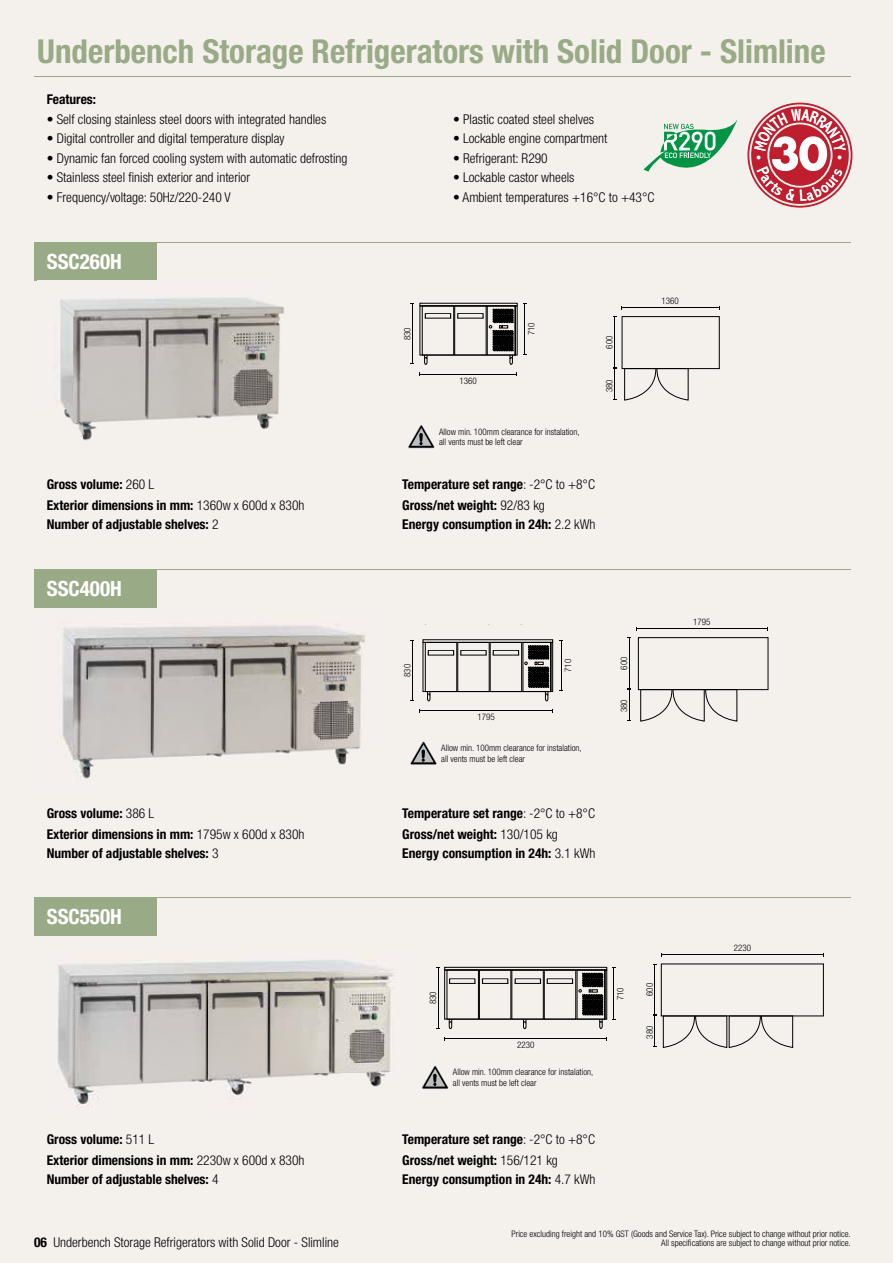
<style>
.page{position:relative;width:893px;height:1263px;background:#f4f0ec}
.page>*{position:absolute;margin:0;border:0;box-sizing:border-box;transform-origin:0 0}
.t1{font:700 condensed 33px "Helvetica Neue LT Std";color:#99aa87}
.t2{font:700 condensed 21px "Helvetica Neue LT Std";color:#fff}
.t3{font:700 condensed 13.5px "Helvetica Neue LT Std";color:#000}
.t4{font:300 condensed 13.5px "Helvetica Neue LT Std";color:#000}
.t5{font:300 condensed 9px/10.5px "Helvetica Neue LT Std";color:#000}
.s1{font-weight:300}
.s2{font-weight:700}
</style>
<div class="page">
<div style="left:34px;top:242px;width:122px;height:39px;background:#99aa87"></div>
<div style="left:34px;top:569px;width:122px;height:38px;background:#99aa87"></div>
<div style="left:34px;top:897px;width:122px;height:38px;background:#99aa87"></div>
<img style="left:60px;top:297px;width:225px;height:144px">
<img style="left:62px;top:625px;width:303px;height:154px">
<img style="left:57px;top:960px;width:337px;height:147px">
<svg style="left:408px;top:425px;width:27px;height:23px"></svg>
<div style="left:420px;top:303px;width:97px;height:3px;border:1px solid #000"></div>
<div style="left:422px;top:306px;width:32px;height:49px;border:1px solid #000"></div>
<div style="left:455px;top:306px;width:31px;height:49px;border:1px solid #000"></div>
<div style="left:487px;top:306px;width:28px;height:49px;border:1px solid #000"></div>
<div style="left:515px;top:306px;width:2px;height:49px;border:1px solid #000"></div>
<svg style="left:424px;top:355px;width:4px;height:10px"></svg>
<svg style="left:425px;top:313px;width:26px;height:6px"></svg>
<svg style="left:457px;top:309px;width:56px;height:56px"></svg>
<hr style="left:419px;top:374px;width:98px;height:1px;background:#000">
<hr style="left:412px;top:304px;width:1px;height:60px;background:#000">
<hr style="left:525px;top:304px;width:1px;height:51px;background:#000">
<div style="left:622px;top:316px;width:97px;height:53px;border:1px solid #000"></div>
<svg style="left:624px;top:368px;width:64px;height:32px"></svg>
<hr style="left:621px;top:307px;width:98px;height:1px;background:#000">
<hr style="left:614px;top:317px;width:1px;height:51px;background:#000">
<hr style="left:614px;top:368px;width:1px;height:32px;background:#000">
<svg style="left:410px;top:741px;width:27px;height:24px"></svg>
<div style="left:638px;top:637px;width:130px;height:53px;border:1px solid #000"></div>
<svg style="left:640px;top:689px;width:97px;height:32px"></svg>
<hr style="left:636px;top:628px;width:132px;height:1px;background:#000">
<hr style="left:629px;top:638px;width:1px;height:50px;background:#000">
<hr style="left:629px;top:689px;width:1px;height:31px;background:#000">
<div style="left:423px;top:642px;width:128px;height:50px;border:1px solid #000"></div>
<div style="left:458px;top:642px;width:31px;height:50px;border:1px solid #000"></div>
<div style="left:490px;top:642px;width:32px;height:50px;border:1px solid #000"></div>
<div style="left:425px;top:642px;width:32px;height:50px;border:1px solid #000"></div>
<svg style="left:525px;top:645px;width:24px;height:56px"></svg>
<svg style="left:427px;top:691px;width:4px;height:10px"></svg>
<div style="left:551px;top:642px;width:2px;height:50px;border:1px solid #000"></div>
<svg style="left:428px;top:650px;width:26px;height:6px"></svg>
<svg style="left:460px;top:650px;width:27px;height:6px"></svg>
<svg style="left:493px;top:650px;width:26px;height:6px"></svg>
<hr style="left:419px;top:710px;width:134px;height:1px;background:#000">
<hr style="left:412px;top:640px;width:1px;height:60px;background:#000">
<hr style="left:561px;top:640px;width:1px;height:51px;background:#000">
<svg style="left:422px;top:1066px;width:26px;height:23px"></svg>
<div style="left:661px;top:964px;width:162px;height:52px;border:1px solid #000"></div>
<svg style="left:663px;top:1016px;width:130px;height:32px"></svg>
<hr style="left:661px;top:954px;width:162px;height:1px;background:#000">
<hr style="left:654px;top:964px;width:1px;height:51px;background:#000">
<hr style="left:654px;top:1016px;width:1px;height:31px;background:#000">
<svg style="left:449px;top:1019px;width:3px;height:10px"></svg>
<svg style="left:523px;top:1019px;width:4px;height:10px"></svg>
<div style="left:444px;top:967px;width:163px;height:3px;border:1px solid #000"></div>
<div style="left:444px;top:970px;width:161px;height:49px;border:1px solid #000"></div>
<div style="left:544px;top:970px;width:32px;height:49px;border:1px solid #000"></div>
<div style="left:479px;top:970px;width:32px;height:49px;border:1px solid #000"></div>
<div style="left:447px;top:970px;width:32px;height:49px;border:1px solid #000"></div>
<svg style="left:579px;top:973px;width:24px;height:56px"></svg>
<div style="left:605px;top:970px;width:2px;height:49px;border:1px solid #000"></div>
<svg style="left:449px;top:978px;width:26px;height:6px"></svg>
<svg style="left:482px;top:978px;width:26px;height:6px"></svg>
<svg style="left:515px;top:978px;width:26px;height:6px"></svg>
<svg style="left:547px;top:978px;width:26px;height:6px"></svg>
<hr style="left:445px;top:1038px;width:162px;height:1px;background:#000">
<hr style="left:438px;top:968px;width:1px;height:60px;background:#000">
<hr style="left:613px;top:968px;width:1px;height:51px;background:#000">
<hr style="left:34px;top:242px;width:816px;height:1px;background:#99aa87">
<hr style="left:34px;top:77px;width:816px;height:1px;background:#99aa87">
<hr style="left:34px;top:569px;width:816px;height:1px;background:#99aa87">
<hr style="left:34px;top:897px;width:816px;height:1px;background:#99aa87">
<div style="left:747px;top:103px;width:105px;height:105px;border:2px solid #be1e2d;border-radius:50%"></div>
<svg style="left:643px;top:119px;width:95px;height:53px"></svg>
<svg style="left:751px;top:106px;width:98px;height:98px"></svg>
<h1 class="t1" style="left:37px;top:31px;width:790px">Underbench Storage Refrigerators with Solid Door - Slimline</h1>
<p class="t3" style="left:47px;top:91px;width:51px">Features:</p>
<p class="t4" style="left:47px;top:111px;width:281px">• Self closing stainless steel doors with integrated handles</p>
<p class="t4" style="left:47px;top:131px;width:239px">• Digital controller and digital temperature display</p>
<p class="t4" style="left:47px;top:150px;width:302px">• Dynamic fan forced cooling system with automatic defrosting</p>
<p class="t4" style="left:47px;top:170px;width:205px">• Stainless steel finish exterior and interior</p>
<p class="t4" style="left:47px;top:189px;width:186px">• Frequency/voltage: 50Hz/220-240 V</p>
<p class="t4" style="left:453px;top:111px;width:142px">• Plastic coated steel shelves</p>
<p class="t4" style="left:453px;top:131px;width:156px">• Lockable engine compartment</p>
<p class="t4" style="left:453px;top:150px;width:96px">• Refrigerant: R290</p>
<p class="t4" style="left:453px;top:170px;width:123px">• Lockable castor wheels</p>
<p class="t4" style="left:453px;top:189px;width:203px">• Ambient temperatures +16°C to +43°C</p>
<h2 class="t2" style="left:47px;top:249px;width:76px">SSC260H</h2>
<p class="t5" style="left:402px;top:340px;width:14px;rotate:-90deg">830</p>
<p class="t5" style="left:526px;top:335px;width:14px;rotate:-90deg">710</p>
<p class="t5" style="left:459px;top:375px;width:19px">1360</p>
<p class="t5" style="left:604px;top:349px;width:14px;rotate:-90deg">600</p>
<p class="t5" style="left:604px;top:392px;width:14px;rotate:-90deg">380</p>
<p class="t5" style="left:439px;top:426px;width:142px">Allow min. 100mm clearance for instalation, all vents must be left clear</p>
<p class="t3" style="left:47px;top:476px;width:109px">Gross volume: <span class="s1">260 L</span></p>
<p class="t3" style="left:402px;top:476px;width:194px">Temperature set range<span class="s1">: -2°C to +8°C</span></p>
<p class="t3" style="left:47px;top:497px;width:259px">Exterior dimensions in mm: <span class="s1">1360w x 600d x 830h</span></p>
<p class="t3" style="left:402px;top:497px;width:144px">Gross/net weight: <span class="s1">92/83 kg</span></p>
<p class="t3" style="left:47px;top:516px;width:173px">Number of adjustable shelves: <span class="s1">2</span></p>
<p class="t3" style="left:402px;top:516px;width:195px">Energy consumption in 24h: <span class="s1">2.2 kWh</span></p>
<h2 class="t2" style="left:47px;top:575px;width:76px">SSC400H</h2>
<p class="t5" style="left:402px;top:677px;width:14px;rotate:-90deg">830</p>
<p class="t5" style="left:563px;top:672px;width:14px;rotate:-90deg">710</p>
<p class="t5" style="left:477px;top:712px;width:19px">1795</p>
<p class="t5" style="left:441px;top:743px;width:142px">Allow min. 100mm clearance for instalation, all vents must be left clear</p>
<p class="t3" style="left:47px;top:805px;width:109px">Gross volume: <span class="s1">386 L</span></p>
<p class="t3" style="left:402px;top:805px;width:194px">Temperature set range<span class="s1">: -2°C to +8°C</span></p>
<p class="t3" style="left:47px;top:826px;width:259px">Exterior dimensions in mm: <span class="s1">1795w x 600d x 830h</span></p>
<p class="t3" style="left:402px;top:826px;width:157px">Gross/net weight: <span class="s1">130/105 kg</span></p>
<p class="t3" style="left:47px;top:845px;width:173px">Number of adjustable shelves: <span class="s1">3</span></p>
<p class="t3" style="left:402px;top:845px;width:195px">Energy consumption in 24h: <span class="s1">3.1 kWh</span></p>
<h2 class="t2" style="left:47px;top:903px;width:76px">SSC550H</h2>
<p class="t5" style="left:619px;top:670px;width:14px;rotate:-90deg">600</p>
<p class="t5" style="left:619px;top:712px;width:14px;rotate:-90deg">380</p>
<p class="t5" style="left:661px;top:295px;width:19px">1360</p>
<p class="t5" style="left:693px;top:616px;width:19px">1795</p>
<p class="t5" style="left:428px;top:1004px;width:14px;rotate:-90deg">830</p>
<p class="t5" style="left:615px;top:1000px;width:14px;rotate:-90deg">710</p>
<p class="t5" style="left:517px;top:1039px;width:19px">2230</p>
<p class="t5" style="left:453px;top:1067px;width:142px">Allow min. 100mm clearance for instalation, all vents must be left clear</p>
<p class="t3" style="left:47px;top:1131px;width:109px">Gross volume: <span class="s1">511 L</span></p>
<p class="t3" style="left:402px;top:1131px;width:194px">Temperature set range<span class="s1">: -2°C to +8°C</span></p>
<p class="t3" style="left:47px;top:1152px;width:259px">Exterior dimensions in mm: <span class="s1">2230w x 600d x 830h</span></p>
<p class="t3" style="left:402px;top:1152px;width:157px">Gross/net weight: <span class="s1">156/121 kg</span></p>
<p class="t3" style="left:47px;top:1171px;width:173px">Number of adjustable shelves: <span class="s1">4</span></p>
<p class="t3" style="left:402px;top:1171px;width:195px">Energy consumption in 24h: <span class="s1">4.7 kWh</span></p>
<p class="t5" style="left:644px;top:996px;width:14px;rotate:-90deg">600</p>
<p class="t5" style="left:644px;top:1039px;width:14px;rotate:-90deg">380</p>
<p class="t5" style="left:734px;top:943px;width:19px">2230</p>
<p class="t4" style="left:34px;top:1234px;width:306px"><span class="s2">06</span> Underbench Storage Refrigerators with Solid Door - Slimline</p>
<p class="t5" style="left:511px;top:1228px;width:341px;line-height:9.8px;text-align:right">Price excluding freight and 10% GST (Goods and Service Tax). Price subject to change without prior notice.<br>All specifications are subject to change without prior notice.</p>
</div>
